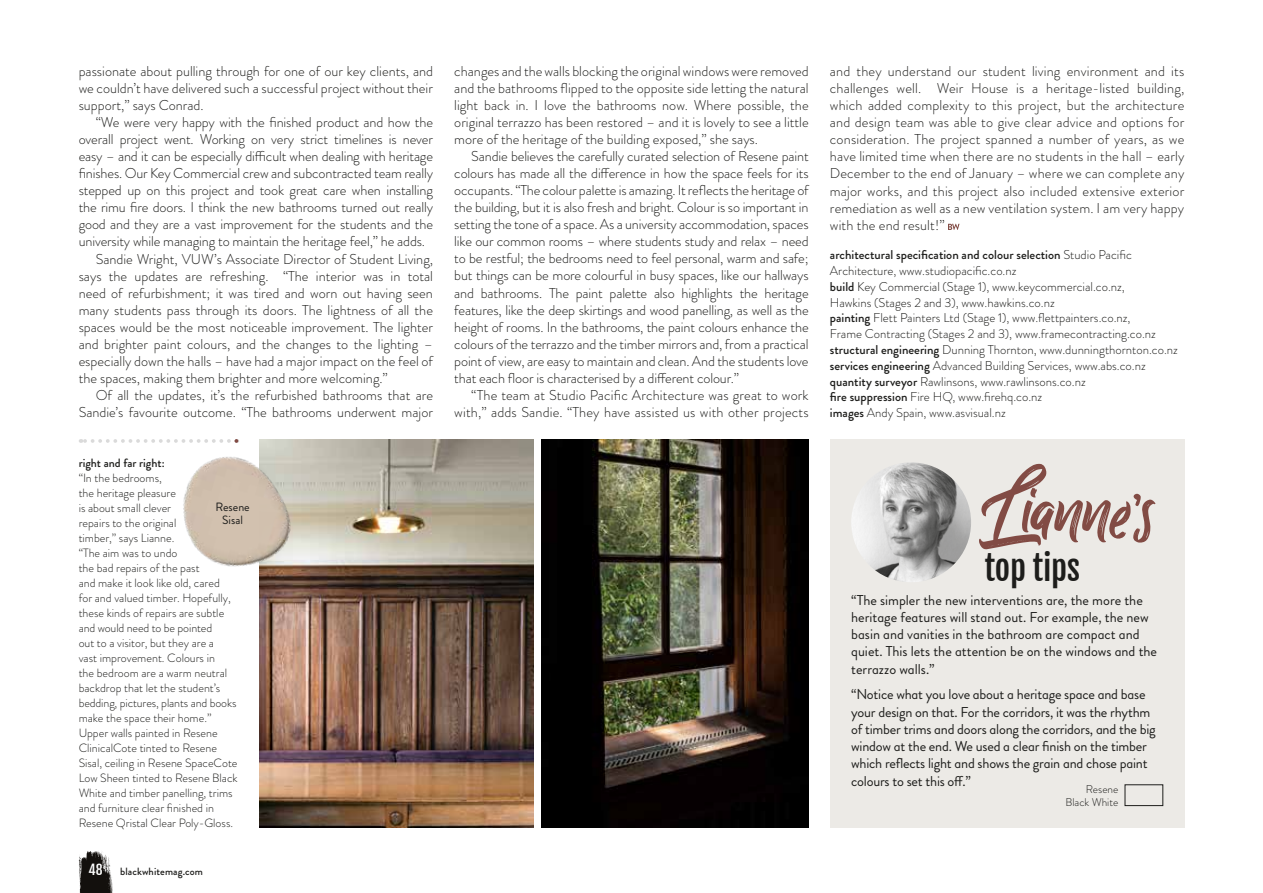
<style>
.page{position:relative;width:1263px;height:893px;background:#fff}
.page>*{position:absolute;margin:0;border:0;box-sizing:border-box;transform-origin:0 0}
.t1{font:33.15px "Fjalla One";letter-spacing:-.01em;color:#1d1d1b}
.t2{font:300 14.25px/17.1px "Brandon Grotesque";color:#1d1d1b;text-align:justify}
.t3{font:14.25px/17.2px "Brandon Grotesque";letter-spacing:-.015em;color:#1d1d1b}
.t4{font:13.5px "Fjalla One";color:#fff}
.t5{font:300 12.75px/15.8px "Brandon Grotesque";color:#1d1d1b}
.t6{font:300 12px/15px "Brandon Grotesque";color:#1d1d1b}
.t7{font:500 12px "Brandon Grotesque";color:#1d1d1b}
.t8{font:12px/13.5px "Brandon Grotesque";color:#1d1d1b;text-align:center}
.t9{font:300 11.25px/12.8px "Brandon Grotesque";color:#1d1d1b;text-align:right}
.t10{font:500 10.5px "Brandon Grotesque";letter-spacing:.01em;color:#1d1d1b}
.s1{font-weight:500}
</style>
<div class="page">
<div style="left:830px;top:439px;width:354px;height:388px;background:#eceae6"></div>
<img style="left:260px;top:439px;width:273px;height:388px">
<img style="left:542px;top:439px;width:267px;height:388px">
<svg style="left:948px;top:224px;width:11px;height:6px"></svg>
<div style="left:1125px;top:784px;width:38px;height:22px;border:1px solid #1d1d1b"></div>
<svg style="left:81px;top:439px;width:59px;height:4px"></svg>
<img style="left:851px;top:462px;width:120px;height:120px;border-radius:60px">
<svg style="left:979px;top:464px;width:176px;height:86px"></svg>
<img style="left:144px;top:439px;width:182px;height:167px">
<svg style="left:79px;top:851px;width:34px;height:42px"></svg>
<p class="t2" style="left:79px;top:62px;width:356px">passionate about pulling through for one of our key clients, and we couldn’t have delivered such a successful project without their support,” says Conrad.</p>
<p class="t2" style="left:96px;top:114px;width:339px">“We were very happy with the finished product and how the</p>
<p class="t2" style="left:79px;top:131px;width:356px">overall project went. Working on very strict timelines is never</p>
<p class="t2" style="left:79px;top:148px;width:356px">easy – and it can be especially difficult when dealing with heritage</p>
<p class="t2" style="left:79px;top:165px;width:356px">finishes. Our Key Commercial crew and subcontracted team really</p>
<p class="t2" style="left:79px;top:182px;width:356px">stepped up on this project and took great care when installing</p>
<p class="t2" style="left:79px;top:199px;width:356px">the rimu fire doors. I think the new bathrooms turned out really</p>
<p class="t2" style="left:79px;top:216px;width:356px">good and they are a vast improvement for the students and the</p>
<p class="t2" style="left:79px;top:233px;width:348px">university while managing to maintain the heritage feel,” he adds.</p>
<p class="t2" style="left:96px;top:250px;width:339px">Sandie Wright, VUW’s Associate Director of Student Living,</p>
<p class="t2" style="left:79px;top:267px;width:356px">says the updates are refreshing. “The interior was in total</p>
<p class="t2" style="left:79px;top:284px;width:356px">need of refurbishment; it was tired and worn out having seen</p>
<p class="t2" style="left:79px;top:301px;width:356px">many students pass through its doors. The lightness of all the</p>
<p class="t2" style="left:79px;top:318px;width:356px">spaces would be the most noticeable improvement. The lighter</p>
<p class="t2" style="left:79px;top:335px;width:356px">and brighter paint colours, and the changes to the lighting –</p>
<p class="t2" style="left:79px;top:352px;width:356px">especially down the halls – have had a major impact on the feel of</p>
<p class="t2" style="left:79px;top:370px;width:311px">the spaces, making them brighter and more welcoming.”</p>
<p class="t2" style="left:96px;top:387px;width:339px">Of all the updates, it’s the refurbished bathrooms that are</p>
<p class="t2" style="left:79px;top:404px;width:356px">Sandie’s favourite outcome. “The bathrooms underwent major</p>
<p class="t7" style="left:79px;top:455px;width:87px">right and far right:</p>
<p class="t6" style="left:79px;top:470px;width:161px">“In the bedrooms,<br>the heritage pleasure<br>is about small clever<br>repairs to the original<br>timber,” says Lianne.<br>“The aim was to undo<br>the bad repairs of the past<br>and make it look like old, cared<br>for and valued timber. Hopefully, these kinds of repairs are subtle and would need to be pointed<br>out to a visitor, but they are a<br>vast improvement. Colours in<br>the bedroom are a warm neutral backdrop that let the student’s bedding, pictures, plants and books make the space their home.”<br>Upper walls painted in Resene<br>ClinicalCote tinted to Resene<br>Sisal, ceiling in Resene SpaceCote<br>Low Sheen tinted to Resene Black<br>White and timber panelling, trims and furniture clear finished in<br>Resene Qristal Clear Poly-Gloss.</p>
<p class="t8" style="left:215px;top:500px;width:36px">Resene<br>Sisal</p>
<p class="t4" style="left:89px;top:861px;width:16px">48</p>
<p class="t10" style="left:120px;top:864px;width:84px">blackwhitemag.com</p>
<p class="t2" style="left:454px;top:62px;width:356px">changes and the walls blocking the original windows were removed and the bathrooms flipped to the opposite side letting the natural light back in. I love the bathrooms now. Where possible, the original terrazzo has been restored – and it is lovely to see a little more of the heritage of the building exposed,” she says.</p>
<p class="t2" style="left:454px;top:148px;width:356px;text-indent:17px">Sandie believes the carefully curated selection of Resene paint colours has made all the difference in how the space feels for its occupants. “The colour palette is amazing. It reflects the heritage of the building, but it is also fresh and bright. Colour is so important in setting the tone of a space. As a university accommodation, spaces like our common rooms – where students study and relax – need to be restful; the bedrooms need to feel personal, warm and safe; but things can be more colourful in busy spaces, like our hallways and bathrooms. The paint palette also highlights the heritage features, like the deep skirtings and wood panelling, as well as the height of rooms. In the bathrooms, the paint colours enhance the colours of the terrazzo and the timber mirrors and, from a practical point of view, are easy to maintain and clean. And the students love that each floor is characterised by a different colour.”</p>
<p class="t2" style="left:454px;top:386px;width:356px;text-align:right">“The team at Studio Pacific Architecture was great to work with,” adds Sandie. “They have assisted us with other projects</p>
<p class="t2" style="left:830px;top:62px;width:356px">and they understand our student living environment and its challenges well. Weir House is a heritage-listed building, which added complexity to this project, but the architecture and design team was able to give clear advice and options for consideration. The project spanned a number of years, as we have limited time when there are no students in the hall – early December to the end of January – where we can complete any major works, and this project also included extensive exterior remediation as well as a new ventilation system. I am very happy with the end result!”</p>
<p class="t5" style="left:830px;top:247px;width:349px"><span class="s1">architectural specification and colour selection</span> Studio Pacific Architecture, www.studiopacific.co.nz<br><span class="s1">build</span> Key Commercial (Stage 1), www.keycommercial.co.nz,<br>Hawkins (Stages 2 and 3), www.hawkins.co.nz<br><span class="s1">painting</span> Flett Painters Ltd (Stage 1), www.flettpainters.co.nz,<br>Frame Contracting (Stages 2 and 3), www.framecontracting.co.nz <span class="s1">structural engineering</span> Dunning Thornton, www.dunningthornton.co.nz <span class="s1">services engineering</span> Advanced Building Services, www.abs.co.nz <span class="s1">quantity surveyor</span> Rawlinsons, www.rawlinsons.co.nz<br><span class="s1">fire suppression</span> Fire HQ, www.firehq.co.nz<br><span class="s1">images</span> Andy Spain, www.asvisual.nz</p>
<h1 class="t1" style="left:984px;top:547px;width:97px">top tips</h1>
<p class="t3" style="left:851px;top:591px;width:307px">“The simpler the new interventions are, the more the heritage features will stand out. For example, the new basin and vanities in the bathroom are compact and quiet. This lets the attention be on the windows and the terrazzo walls.”</p>
<p class="t3" style="left:851px;top:686px;width:306px">“Notice what you love about a heritage space and base your design on that. For the corridors, it was the rhythm of timber trims and doors along the corridors, and the big window at the end. We used a clear finish on the timber which reflects light and shows the grain and chose paint colours to set this off.”</p>
<p class="t9" style="left:1065px;top:783px;width:54px">Resene<br>Black White</p>
</div>
